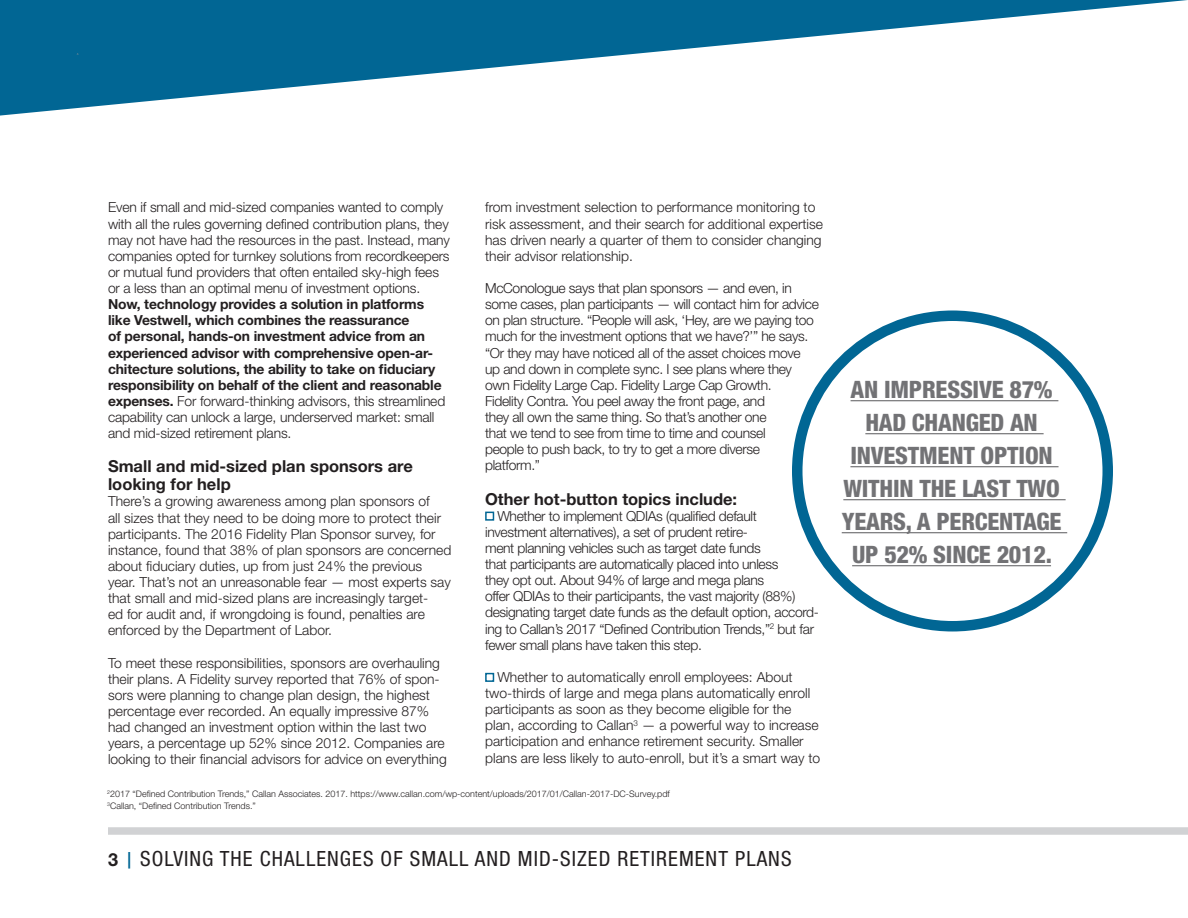
<style>
.page{position:relative;width:1188px;height:918px;background:#fff}
.page>*{position:absolute;margin:0;border:0;box-sizing:border-box;transform-origin:0 0}
.t1{font:800 condensed 24px/33px "Helvetica Neue LT Std";letter-spacing:-.01em;color:#636366;text-align:center}
.t2{font:condensed 21px "Helvetica Neue LT Std";letter-spacing:.05em;color:#231f20}
.t3{font:700 16.5px/18px "Helvetica Neue LT Std";color:#231f20}
.t4{font:300 13.8px/16.2px "Helvetica Neue LT Std";letter-spacing:-.01em;color:#231f20}
.t5{font:700 13.8px/16.2px "Helvetica Neue LT Std";letter-spacing:-.01em;color:#231f20}
.t6{font:300 9px/12px "Helvetica Neue LT Std";color:#231f20}
.s1{font-weight:300}
.s2{font-weight:700;font-stretch:normal;font-size:18px}
.s3{font-weight:700;font-stretch:normal;font-size:16.5px;color:#016694}
</style>
<div class="page">
<div style="left:108px;top:827px;width:1080px;height:8px;background:#d1d2d4"></div>
<svg style="left:0;top:0;width:1188px;height:116px"></svg>
<div style="left:485px;top:512px;width:9px;height:9px;border:2px solid #016694"></div>
<div style="left:485px;top:673px;width:9px;height:9px;border:2px solid #016694"></div>
<div style="left:792px;top:310px;width:321px;height:322px;border:10px solid #016694;border-radius:50%"></div>
<hr style="left:851px;top:400px;width:207px;height:1px;background:#636366">
<hr style="left:865px;top:433px;width:179px;height:1px;background:#636366">
<hr style="left:850px;top:466px;width:209px;height:1px;background:#636366">
<hr style="left:843px;top:499px;width:223px;height:1px;background:#636366">
<hr style="left:842px;top:532px;width:225px;height:1px;background:#636366">
<hr style="left:852px;top:565px;width:199px;height:1px;background:#636366">
<p class="t4" style="left:485px;top:199px;width:339px">from investment selection to performance monitoring to risk assessment, and their search for additional expertise has driven nearly a quarter of them to consider changing their advisor relationship.</p>
<p class="t4" style="left:485px;top:280px;width:335px">McConologue says that plan sponsors — and even, in some cases, plan participants — will contact him for advice on plan structure. “People will ask, ‘Hey, are we paying too much for the investment options that we have?’” he says. “Or they may have noticed all of the asset choices move up and down in complete sync. I see plans where they own Fidelity Large Cap. Fidelity Large Cap Growth.<br>Fidelity Contra. You peel away the front page, and<br>they all own the same thing. So that’s another one<br>that we tend to see from time to time and counsel<br>people to push back, to try to get a more diverse<br>platform.”</p>
<p class="t3" style="left:485px;top:489px;width:254px">Other hot-button topics include:</p>
<p class="t4" style="left:485px;top:507px;width:335px;text-indent:12px">Whether to implement QDIAs (qualified default investment alternatives), a set of prudent retire-<br>ment planning vehicles such as target date funds<br>that participants are automatically placed into unless<br>they opt out. About 94% of large and mega plans<br>offer QDIAs to their participants, the vast majority (88%) designating target date funds as the default option, accord&shy;ing to Callan’s 2017 “Defined Contribution Trends,”<sup>2</sup> but far fewer small plans have taken this step.</p>
<p class="t4" style="left:485px;top:669px;width:337px;text-indent:12px">Whether to automatically enroll employees: About two-thirds of large and mega plans automatically enroll participants as soon as they become eligible for the plan, according to Callan<sup>3</sup> — a powerful way to increase participation and enhance retirement security. Smaller plans are less likely to auto-enroll, but it’s a smart way to</p>
<p class="t6" style="left:107px;top:788px;width:564px"><sup>2</sup>2017 “Defined Contribution Trends,” Callan Associates. 2017. https://www.callan.com/wp-content/uploads/2017/01/Callan-2017-DC-Survey.pdf<br><sup>3</sup>Callan, “Defined Contribution Trends.”</p>
<p class="t4" style="left:108px;top:199px;width:344px">Even if small and mid-sized companies wanted to comply with all the rules governing defined contribution plans, they may not have had the resources in the past. Instead, many companies opted for turnkey solutions from recordkeepers or mutual fund providers that often entailed sky-high fees or a less than an optimal menu of investment options.</p>
<p class="t5" style="left:108px;top:296px;width:339px">Now, technology provides a solution in platforms like Vestwell, which combines the reassurance<br>of personal, hands-on investment advice from an experienced advisor with comprehensive open-ar&shy;chitecture solutions, the ability to take on fiduciary responsibility on behalf of the client and reasonable expenses. <span class="s1">For forward-thinking advisors, this streamlined capability can unlock a large, underserved market: small and mid-sized retirement plans.</span></p>
<p class="t3" style="left:108px;top:457px;width:306px">Small and mid-sized plan sponsors are looking for help</p>
<p class="t4" style="left:108px;top:493px;width:345px">There’s a growing awareness among plan sponsors of<br>all sizes that they need to be doing more to protect their participants. The 2016 Fidelity Plan Sponsor survey, for instance, found that 38% of plan sponsors are concerned about fiduciary duties, up from just 24% the previous year. That’s not an unreasonable fear — most experts say that small and mid-sized plans are increasingly target-<br>ed for audit and, if wrongdoing is found, penalties are enforced by the Department of Labor.</p>
<p class="t4" style="left:108px;top:654px;width:340px">To meet these responsibilities, sponsors are overhauling their plans. A Fidelity survey reported that 76% of spon&shy;sors were planning to change plan design, the highest percentage ever recorded. An equally impressive 87% had changed an investment option within the last two years, a percentage up 52% since 2012. Companies are looking to their financial advisors for advice on everything</p>
<h2 class="t2" style="left:108px;top:847px;width:685px"><span class="s2">3</span> <span class="s3">|</span> SOLVING THE CHALLENGES OF SMALL AND MID-SIZED RETIREMENT PLANS</h2>
<h1 class="t1" style="left:842px;top:373px;width:221px">AN IMPRESSIVE 87%<br>HAD CHANGED AN<br>INVESTMENT OPTION<br>WITHIN THE LAST TWO<br>YEARS, A PERCENTAGE<br>UP 52% SINCE 2012.</h1>
</div>
